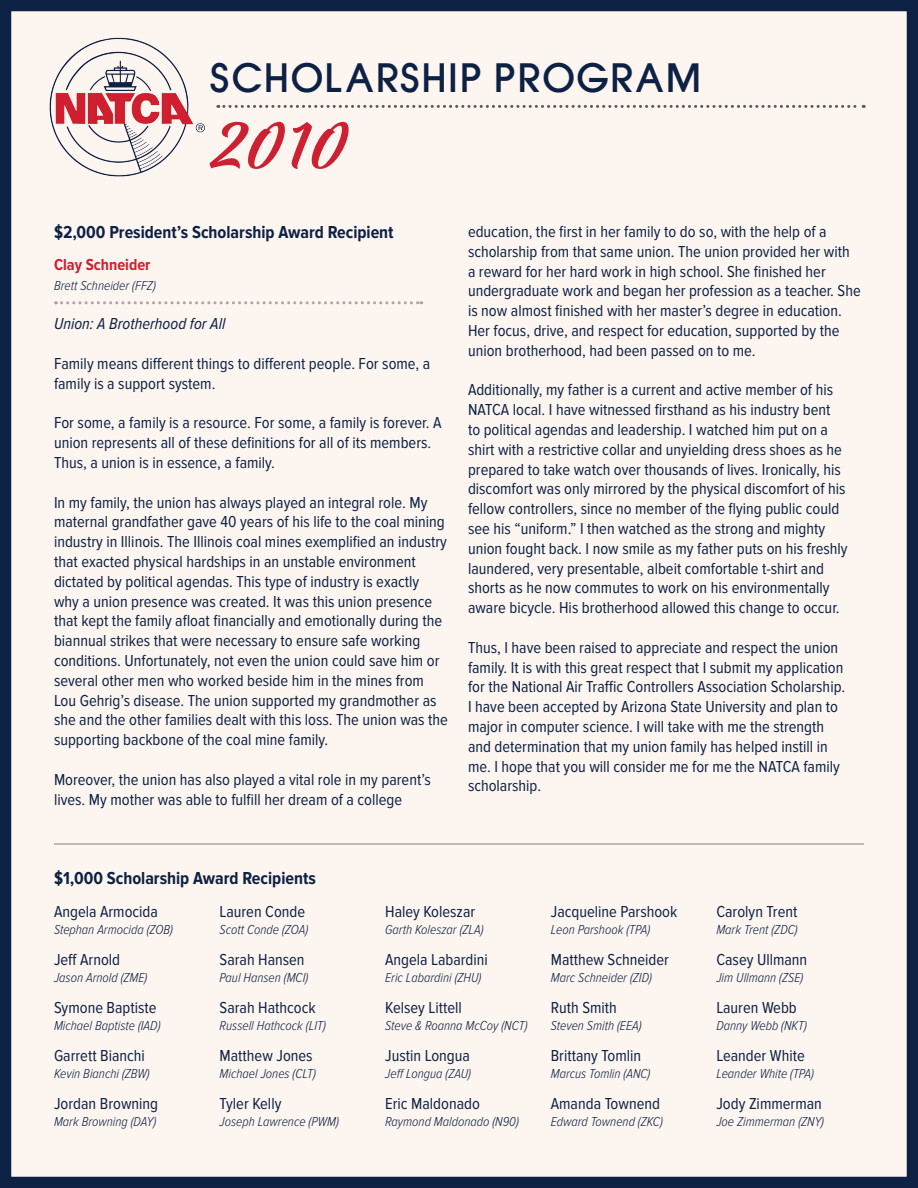
<style>
.page{position:relative;width:918px;height:1188px;background:#fcf5f0}
.page>*{position:absolute;margin:0;border:0;box-sizing:border-box;transform-origin:0 0}
.t1{font:60px "Everglow";color:#cd2030}
.t2{font:500 37.5px "Auxin";letter-spacing:.09em;color:#0c2144}
.t3{font:700 18px "Proxima Nova Cond";color:#0c2144}
.t4{font:16.5px/19.8px "Proxima Nova Cond";color:#0c2144}
.t5{font:italic 16.5px "Proxima Nova Cond";color:#0c2144}
.t6{font:700 16.5px "Proxima Nova Cond";color:#cd2030}
.t7{font:italic 300 13.5px "Proxima Nova Cond";color:#0c2144}
</style>
<div class="page">
<svg style="left:218px;top:105px;width:646px;height:3px"></svg>
<svg style="left:56px;top:301px;width:366px;height:3px"></svg>
<hr style="left:54px;top:843px;width:810px;height:2px;background:#57585a">
<img style="left:38px;top:29px;width:175px;height:155px">
<h2 class="t2" style="left:211px;top:54px;width:490px">SCHOLARSHIP PROGRAM</h2>
<h1 class="t1" style="left:212px;top:105px;width:135px">2010</h1>
<p class="t3" style="left:54px;top:222px;width:341px">$2,000 President’s Scholarship Award Recipient</p>
<p class="t6" style="left:54px;top:255px;width:98px">Clay Schneider</p>
<p class="t7" style="left:54px;top:278px;width:103px">Brett Schneider (FFZ)</p>
<p class="t5" style="left:54px;top:315px;width:173px">Union: A Brotherhood for All</p>
<p class="t4" style="left:54px;top:354px;width:378px">Family means different things to different people. For some, a family is a support system.</p>
<p class="t4" style="left:54px;top:413px;width:389px">For some, a family is a resource. For some, a family is forever. A union represents all of these definitions for all of its members.<br>Thus, a union is in essence, a family.</p>
<p class="t4" style="left:54px;top:493px;width:395px">In my family, the union has always played an integral role. My maternal grandfather gave 40 years of his life to the coal mining industry in Illinois. The Illinois coal mines exemplified an industry that exacted physical hardships in an unstable environment dictated by political agendas. This type of industry is exactly why a union presence was created. It was this union presence that kept the family afloat financially and emotionally during the biannual strikes that were necessary to ensure safe working conditions. Unfortunately, not even the union could save him or several other men who worked beside him in the mines from Lou Gehrig’s disease. The union supported my grandmother as she and the other families dealt with this loss. The union was the supporting backbone of the coal mine family.</p>
<p class="t4" style="left:54px;top:770px;width:378px">Moreover, the union has also played a vital role in my parent’s lives. My mother was able to fulfill her dream of a college</p>
<p class="t4" style="left:468px;top:222px;width:394px">education, the first in her family to do so, with the help of a scholarship from that same union. The union provided her with a reward for her hard work in high school. She finished her undergraduate work and began her profession as a teacher. She is now almost finished with her master’s degree in education.<br>Her focus, drive, and respect for education, supported by the union brotherhood, had been passed on to me.</p>
<p class="t4" style="left:468px;top:380px;width:381px">Additionally, my father is a current and active member of his NATCA local. I have witnessed firsthand as his industry bent<br>to political agendas and leadership. I watched him put on a shirt with a restrictive collar and unyielding dress shoes as he prepared to take watch over thousands of lives. Ironically, his discomfort was only mirrored by the physical discomfort of his fellow controllers, since no member of the flying public could see his “uniform.” I then watched as the strong and mighty union fought back. I now smile as my father puts on his freshly laundered, very presentable, albeit comfortable t-shirt and shorts as he now commutes to work on his environmentally aware bicycle. His brotherhood allowed this change to occur.</p>
<p class="t4" style="left:468px;top:638px;width:379px">Thus, I have been raised to appreciate and respect the union family. It is with this great respect that I submit my application for the National Air Traffic Controllers Association Scholarship.<br>I have been accepted by Arizona State University and plan to major in computer science. I will take with me the strength and determination that my union family has helped instill in me. I hope that you will consider me for me the NATCA family scholarship.</p>
<p class="t3" style="left:54px;top:868px;width:263px">$1,000 Scholarship Award Recipients</p>
<p class="t4" style="left:54px;top:902px;width:105px">Angela Armocida</p>
<p class="t7" style="left:54px;top:922px;width:120px">Stephan Armocida (ZOB)</p>
<p class="t4" style="left:54px;top:950px;width:68px">Jeff Arnold</p>
<p class="t7" style="left:54px;top:970px;width:95px">Jason Arnold (ZME)</p>
<p class="t4" style="left:54px;top:998px;width:104px">Symone Baptiste</p>
<p class="t7" style="left:54px;top:1018px;width:108px">Michael Baptiste (IAD)</p>
<p class="t4" style="left:54px;top:1046px;width:92px">Garrett Bianchi</p>
<p class="t7" style="left:54px;top:1066px;width:97px">Kevin Bianchi (ZBW)</p>
<p class="t4" style="left:54px;top:1094px;width:106px">Jordan Browning</p>
<p class="t7" style="left:54px;top:1114px;width:104px">Mark Browning (DAY)</p>
<p class="t4" style="left:220px;top:902px;width:87px">Lauren Conde</p>
<p class="t7" style="left:220px;top:922px;width:90px">Scott Conde (ZOA)</p>
<p class="t4" style="left:220px;top:950px;width:87px">Sarah Hansen</p>
<p class="t7" style="left:220px;top:970px;width:90px">Paul Hansen (MCI)</p>
<p class="t4" style="left:220px;top:998px;width:98px">Sarah Hathcock</p>
<p class="t7" style="left:220px;top:1018px;width:108px">Russell Hathcock (LIT)</p>
<p class="t4" style="left:220px;top:1046px;width:95px">Matthew Jones</p>
<p class="t7" style="left:220px;top:1066px;width:98px">Michael Jones (CLT)</p>
<p class="t4" style="left:220px;top:1094px;width:63px">Tyler Kelly</p>
<p class="t7" style="left:220px;top:1114px;width:121px">Joseph Lawrence (PWM)</p>
<p class="t4" style="left:385px;top:902px;width:92px">Haley Koleszar</p>
<p class="t7" style="left:385px;top:922px;width:100px">Garth Koleszar (ZLA)</p>
<p class="t4" style="left:385px;top:950px;width:104px">Angela Labardini</p>
<p class="t7" style="left:385px;top:970px;width:98px">Eric Labardini (ZHU)</p>
<p class="t4" style="left:385px;top:998px;width:78px">Kelsey Littell</p>
<p class="t7" style="left:385px;top:1018px;width:144px">Steve &amp; Roanna McCoy (NCT)</p>
<p class="t4" style="left:385px;top:1046px;width:86px">Justin Longua</p>
<p class="t7" style="left:385px;top:1066px;width:87px">Jeff Longua (ZAU)</p>
<p class="t4" style="left:385px;top:1094px;width:96px">Eric Maldonado</p>
<p class="t7" style="left:385px;top:1114px;width:135px">Raymond Maldonado (N90)</p>
<p class="t4" style="left:551px;top:902px;width:128px">Jacqueline Parshook</p>
<p class="t7" style="left:551px;top:922px;width:101px">Leon Parshook (TPA)</p>
<p class="t4" style="left:551px;top:950px;width:120px">Matthew Schneider</p>
<p class="t7" style="left:551px;top:970px;width:103px">Marc Schneider (ZID)</p>
<p class="t4" style="left:551px;top:998px;width:68px">Ruth Smith</p>
<p class="t7" style="left:551px;top:1018px;width:92px">Steven Smith (EEA)</p>
<p class="t4" style="left:551px;top:1046px;width:92px">Brittany Tomlin</p>
<p class="t7" style="left:551px;top:1066px;width:101px">Marcus Tomlin (ANC)</p>
<p class="t4" style="left:551px;top:1094px;width:111px">Amanda Townend</p>
<p class="t7" style="left:551px;top:1114px;width:114px">Edward Townend (ZKC)</p>
<p class="t4" style="left:716px;top:902px;width:83px">Carolyn Trent</p>
<p class="t7" style="left:716px;top:922px;width:83px">Mark Trent (ZDC)</p>
<p class="t4" style="left:716px;top:950px;width:92px">Casey Ullmann</p>
<p class="t7" style="left:716px;top:970px;width:88px">Jim Ullmann (ZSE)</p>
<p class="t4" style="left:716px;top:998px;width:82px">Lauren Webb</p>
<p class="t7" style="left:716px;top:1018px;width:92px">Danny Webb (NKT)</p>
<p class="t4" style="left:716px;top:1046px;width:90px">Leander White</p>
<p class="t7" style="left:716px;top:1066px;width:99px">Leander White (TPA)</p>
<p class="t4" style="left:716px;top:1094px;width:107px">Jody Zimmerman</p>
<p class="t7" style="left:716px;top:1114px;width:109px">Joe Zimmerman (ZNY)</p>
</div>
